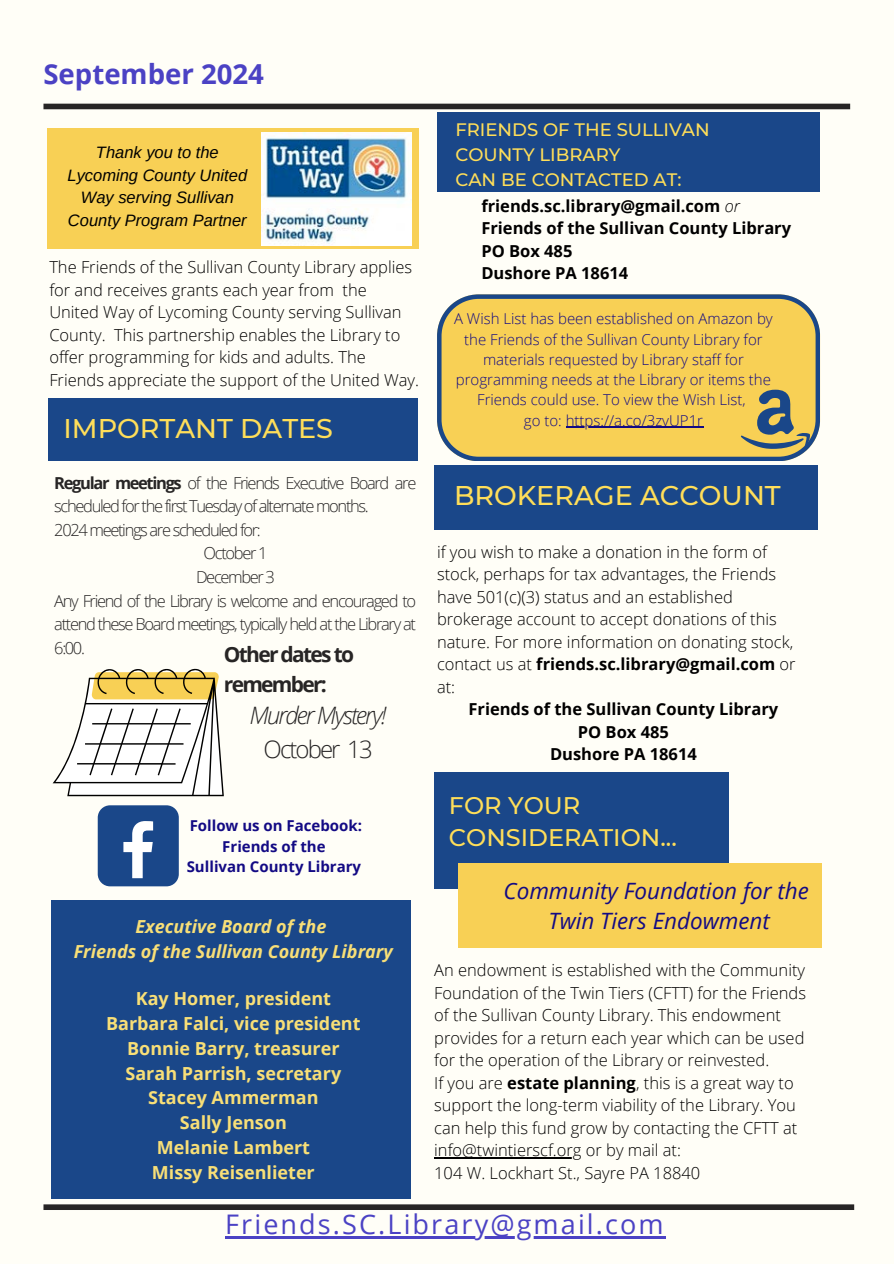
<style>
.page{position:relative;width:894px;height:1264px;background:#fff}
.page>*{position:absolute;margin:0;border:0;box-sizing:border-box;transform-origin:0 0}
.t1{font:700 27.6px "Open Sans";color:#4b42c4}
.t2{font:500 27px "Montserrat";color:#ffde59}
.t3{font:27px "Open Sans";letter-spacing:.08em;color:#4b42c4}
.t4{font:500 24px/32.7px "Montserrat";color:#ffde59}
.t5{font:italic 300 24px/33.8px "Open Sans";letter-spacing:-.08em;color:#272525;text-align:center}
.t6{font:italic 22.5px/30.3px "Open Sans";color:#130a84;text-align:center}
.t7{font:700 21px/29.2px "Open Sans";letter-spacing:-.08em;color:#272525}
.t8{font:700 18px "Open Sans";color:#f8df77}
.t9{font:italic 700 18px "Open Sans";color:#f8df77}
.t10{font:500 18px/24.8px "Montserrat";color:#ffde59}
.t11{font:300 16.5px/22.5px "Open Sans";color:#000}
.t12{font:300 16.5px/23.7px "Open Sans";letter-spacing:-.08em;color:#272525}
.t13{font:700 16.5px "Open Sans";color:#000}
.t14{font:italic 16.5px/22.5px "Arimo";color:#000;text-align:center}
.t15{font:300 15px/20.2px "Open Sans";color:#130a84;text-align:center}
.t16{font:700 15px "Open Sans";color:#130a84}
.s1{font-weight:700}
.s2{font-style:normal}
.s3{font-weight:300;font-style:italic}
</style>
<div class="page">
<div style="left:0;top:0;width:893px;height:1263px;background:#fffef7"></div>
<div style="left:43px;top:104px;width:806px;height:5px;background:#272525"></div>
<div style="left:43px;top:1204px;width:810px;height:5px;background:#272525"></div>
<div style="left:49px;top:398px;width:369px;height:63px;background:#1a4789"></div>
<div style="left:434px;top:772px;width:294px;height:117px;background:#1a4789"></div>
<div style="left:457px;top:863px;width:364px;height:84px;background:#f8d055"></div>
<div style="left:52px;top:900px;width:358px;height:298px;background:#1a4789"></div>
<div style="left:434px;top:466px;width:383px;height:64px;background:#1a4789"></div>
<div style="left:48px;top:129px;width:371px;height:120px;background:#f8d055"></div>
<img style="left:261px;top:132px;width:150px;height:113px">
<svg style="left:437px;top:294px;width:382px;height:167px;background:#e7c65c"></svg>
<hr style="left:565px;top:427px;width:138px;height:1px;background:#130a84">
<svg style="left:740px;top:389px;width:69px;height:60px;background:#aca166"></svg>
<svg style="left:53px;top:668px;width:171px;height:128px"></svg>
<hr style="left:225px;top:1236px;width:441px;height:2px;background:#4b42c4">
<hr style="left:434px;top:1157px;width:147px;height:1px;background:#000">
<div style="left:437px;top:112px;width:382px;height:80px;background:#1a4789"></div>
<div style="left:98px;top:805px;width:81px;height:81px;background:#1a4789;border-radius:12px"></div>
<svg style="left:123px;top:821px;width:30px;height:57px"></svg>
<p class="t1" style="left:43px;top:54px;width:222px">September 2024</p>
<p class="t14" style="left:67px;top:141px;width:181px">Thank you to the<br>Lycoming County United<br>Way serving Sullivan<br>County Program Partner</p>
<h5 class="t11" style="left:49px;top:255px;width:371px">The Friends of the Sullivan County Library applies for and receives grants each year from the United Way of Lycoming County serving Sullivan County. This partnership enables the Library to offer programming for kids and adults. The Friends appreciate the support of the United Way.</h5>
<p class="t2" style="left:63px;top:412px;width:271px">IMPORTANT DATES</p>
<h1 class="t12" style="left:54px;top:470px;width:363px"><span class="s1">Regular meetings</span> of the Friends Executive Board are scheduled for the first Tuesday of alternate months.</h1>
<p class="t12" style="left:54px;top:517px;width:208px">2024 meetings are scheduled for:</p>
<p class="t12" style="left:203px;top:541px;width:65px">October 1</p>
<p class="t12" style="left:196px;top:565px;width:80px">December 3</p>
<p class="t12" style="left:54px;top:588px;width:363px;text-align:justify">Any Friend of the Library is welcome and encouraged to attend these Board meetings, typically held at the Library at 6:00.</p>
<p class="t7" style="left:224px;top:639px;width:132px">Other dates to remember:</p>
<p class="t5" style="left:249px;top:698px;width:139px">Murder Mystery!<br><span class="s2">October 13</span></p>
<p class="t16" style="left:190px;top:815px;width:174px">Follow us on Facebook:</p>
<p class="t16" style="left:222px;top:835px;width:105px">Friends of the</p>
<p class="t16" style="left:187px;top:856px;width:176px">Sullivan County Library</p>
<p class="t9" style="left:135px;top:914px;width:192px">Executive Board of the</p>
<p class="t9" style="left:74px;top:938px;width:320px">Friends of the Sullivan County Library</p>
<p class="t8" style="left:136px;top:986px;width:197px">Kay Homer, president</p>
<p class="t8" style="left:106px;top:1010px;width:256px">Barbara Falci, vice president</p>
<p class="t8" style="left:127px;top:1035px;width:214px">Bonnie Barry, treasurer</p>
<p class="t8" style="left:125px;top:1060px;width:217px">Sarah Parrish, secretary</p>
<h6 class="t8" style="left:148px;top:1085px;width:172px">Stacey Ammerman</h6>
<p class="t8" style="left:180px;top:1109px;width:108px">Sally Jenson</p>
<h4 class="t8" style="left:157px;top:1134px;width:155px">Melanie Lambert</h4>
<p class="t8" style="left:152px;top:1159px;width:164px">Missy Reisenlieter</p>
<p class="t10" style="left:455px;top:117px;width:256px">FRIENDS OF THE SULLIVAN<br>COUNTY LIBRARY</p>
<p class="t10" style="left:455px;top:167px;width:227px">CAN BE CONTACTED AT:</p>
<p class="t13" style="left:481px;top:194px;width:260px">friends.sc.library@gmail.com <span class="s3">or</span></p>
<p class="t13" style="left:481px;top:216px;width:311px">Friends of the Sullivan County Library</p>
<p class="t13" style="left:481px;top:239px;width:93px">PO Box 485</p>
<p class="t13" style="left:481px;top:261px;width:148px">Dushore PA 18614</p>
<p class="t15" style="left:454px;top:308px;width:320px">A Wish List has been established on Amazon by the Friends of the Sullivan County Library for materials requested by Library staff for programming needs at the Library or items the Friends could use. To view the Wish List,</p>
<p class="t15" style="left:524px;top:409px;width:181px">go to: https://a.co/3zvUP1r</p>
<p class="t2" style="left:454px;top:479px;width:328px">BROKERAGE ACCOUNT</p>
<p class="t11" style="left:437px;top:540px;width:360px">if you wish to make a donation in the form of stock, perhaps for tax advantages, the Friends have 501(c)(3) status and an established brokerage account to accept donations of this nature. For more information on donating stock, contact us at <span class="s1">friends.sc.library@gmail.com</span> or at:</p>
<p class="t13" style="left:468px;top:697px;width:311px">Friends of the Sullivan County Library</p>
<p class="t13" style="left:577px;top:720px;width:93px">PO Box 485</p>
<p class="t13" style="left:550px;top:742px;width:148px">Dushore PA 18614</p>
<p class="t4" style="left:448px;top:788px;width:229px">FOR YOUR<br>CONSIDERATION...</p>
<p class="t6" style="left:503px;top:874px;width:307px">Community Foundation for the<br>Twin Tiers Endowment</p>
<h1 class="t11" style="left:434px;top:958px;width:373px">An endowment is established with the Community Foundation of the Twin Tiers (CFTT) for the Friends of the Sullivan County Library. This endowment provides for a return each year which can be used for the operation of the Library or reinvested.</h1>
<p class="t11" style="left:434px;top:1070px;width:364px">If you are <span class="s1">estate planning</span>, this is a great way to support the long-term viability of the Library. You can help this fund grow by contacting the CFTT at</p>
<p class="t11" style="left:434px;top:1138px;width:267px">info@twintierscf.org or by mail at:<br>104 W. Lockhart St., Sayre PA 18840</p>
<p class="t3" style="left:225px;top:1205px;width:440px">Friends.SC.Library@gmail.com</p>
</div>
